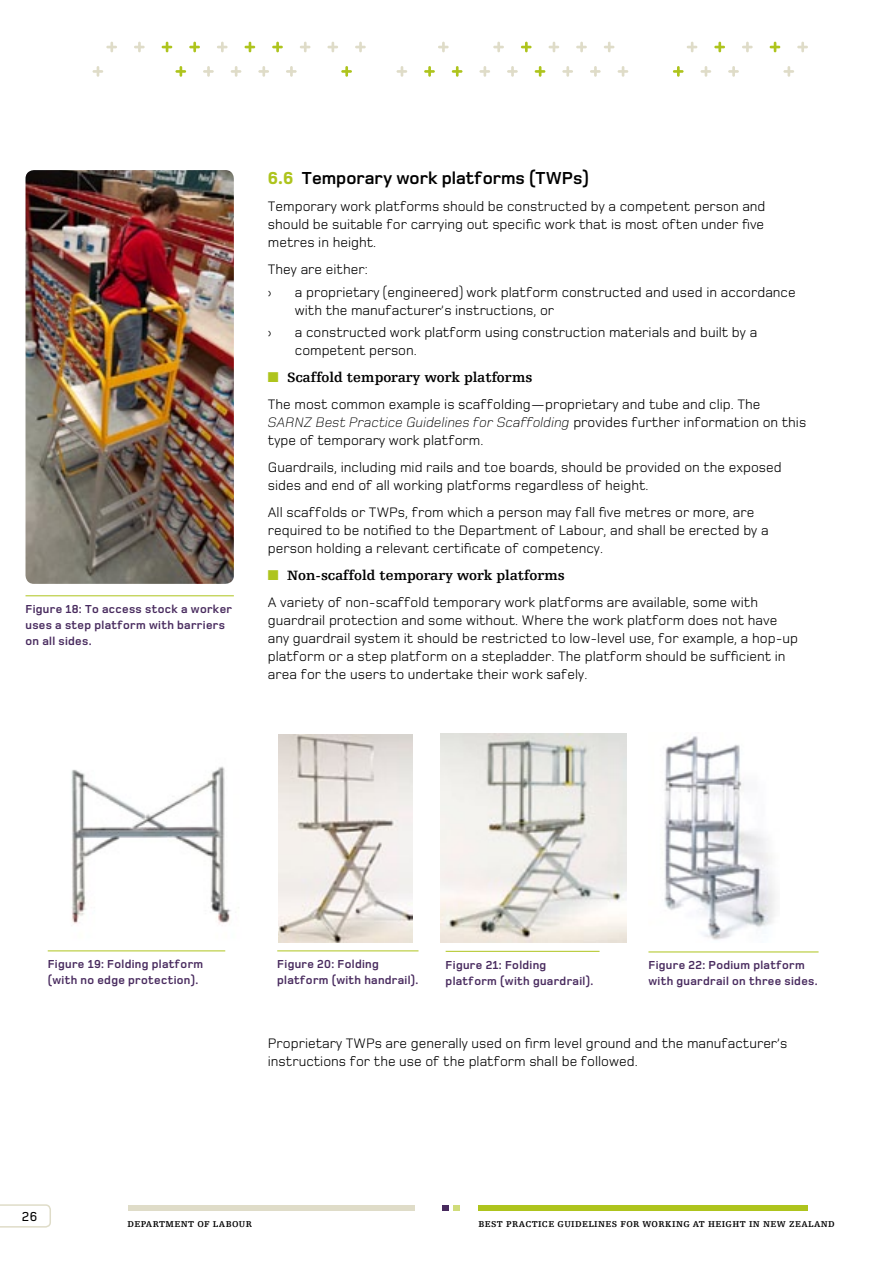
<style>
.page{position:relative;width:893px;height:1263px;background:#fff}
.page>*{position:absolute;margin:0;border:0;box-sizing:border-box;transform-origin:0 0}
.t1{font:700 18px "Foundry Monoline";color:#000}
.t2{font:14.25px/18px "Foundry Monoline";color:#000}
.t3{font:700 14.25px "Egyptienne F";color:#000}
.t4{font:500 13.5px "Foundry Monoline";color:#000}
.t5{font:700 12px/15.8px "Foundry Monoline";letter-spacing:.025em;color:#482a5e}
.t6{font:700 9px "Egyptienne F";letter-spacing:.04em;color:#000}
.s1{font-weight:800;color:#aec41d}
.s2{color:#aec41d}
.s3{font-weight:300;font-style:italic}
</style>
<div class="page">
<div style="left:478px;top:1205px;width:330px;height:5px;background:#aec41d"></div>
<div style="left:128px;top:1205px;width:286px;height:5px;background:#dfdcc8"></div>
<svg style="left:442px;top:1205px;width:17px;height:5px"></svg>
<svg style="left:0;top:1204px;width:51px;height:23px"></svg>
<svg style="left:93px;top:66px;width:10px;height:11px"></svg>
<svg style="left:203px;top:66px;width:11px;height:11px"></svg>
<svg style="left:231px;top:66px;width:10px;height:11px"></svg>
<svg style="left:258px;top:66px;width:11px;height:11px"></svg>
<svg style="left:286px;top:66px;width:11px;height:11px"></svg>
<svg style="left:397px;top:66px;width:10px;height:11px"></svg>
<svg style="left:479px;top:66px;width:11px;height:11px"></svg>
<svg style="left:507px;top:66px;width:11px;height:11px"></svg>
<svg style="left:562px;top:66px;width:11px;height:11px"></svg>
<svg style="left:590px;top:66px;width:11px;height:11px"></svg>
<svg style="left:618px;top:66px;width:10px;height:11px"></svg>
<svg style="left:700px;top:66px;width:11px;height:11px"></svg>
<svg style="left:728px;top:66px;width:11px;height:11px"></svg>
<svg style="left:783px;top:66px;width:11px;height:11px"></svg>
<svg style="left:106px;top:42px;width:11px;height:10px"></svg>
<svg style="left:134px;top:42px;width:11px;height:10px"></svg>
<svg style="left:217px;top:42px;width:11px;height:10px"></svg>
<svg style="left:300px;top:42px;width:10px;height:10px"></svg>
<svg style="left:327px;top:42px;width:11px;height:10px"></svg>
<svg style="left:355px;top:42px;width:11px;height:10px"></svg>
<svg style="left:438px;top:42px;width:11px;height:10px"></svg>
<svg style="left:493px;top:42px;width:11px;height:10px"></svg>
<svg style="left:549px;top:42px;width:10px;height:10px"></svg>
<svg style="left:576px;top:42px;width:11px;height:10px"></svg>
<svg style="left:604px;top:42px;width:10px;height:10px"></svg>
<svg style="left:687px;top:42px;width:10px;height:10px"></svg>
<svg style="left:742px;top:42px;width:11px;height:10px"></svg>
<svg style="left:797px;top:42px;width:11px;height:10px"></svg>
<svg style="left:175px;top:66px;width:11px;height:11px"></svg>
<svg style="left:341px;top:66px;width:11px;height:11px"></svg>
<svg style="left:424px;top:66px;width:11px;height:11px"></svg>
<svg style="left:452px;top:66px;width:10px;height:11px"></svg>
<svg style="left:535px;top:66px;width:10px;height:11px"></svg>
<svg style="left:673px;top:66px;width:11px;height:11px"></svg>
<svg style="left:162px;top:42px;width:10px;height:10px"></svg>
<svg style="left:189px;top:42px;width:11px;height:10px"></svg>
<svg style="left:245px;top:42px;width:10px;height:10px"></svg>
<svg style="left:272px;top:42px;width:11px;height:10px"></svg>
<svg style="left:521px;top:42px;width:11px;height:10px"></svg>
<svg style="left:714px;top:42px;width:11px;height:10px"></svg>
<svg style="left:770px;top:42px;width:10px;height:10px"></svg>
<hr style="left:26px;top:595px;width:208px;height:1px;background:#aec41d">
<img style="left:26px;top:170px;width:208px;height:414px">
<img style="left:71px;top:766px;width:168px;height:158px">
<img style="left:664px;top:736px;width:111px;height:204px">
<hr style="left:48px;top:950px;width:177px;height:1px;background:#aec41d">
<hr style="left:277px;top:950px;width:141px;height:1px;background:#aec41d">
<hr style="left:446px;top:951px;width:153px;height:1px;background:#aec41d">
<hr style="left:648px;top:951px;width:171px;height:1px;background:#aec41d">
<img style="left:278px;top:735px;width:134px;height:207px">
<img style="left:441px;top:733px;width:186px;height:209px">
<p class="t5" style="left:26px;top:601px;width:208px">Figure 18: To access stock a worker uses a step platform with barriers on all sides.</p>
<p class="t1" style="left:268px;top:168px;width:323px"><span class="s1">6.6</span> Temporary work platforms (TWPs)</p>
<p class="t2" style="left:268px;top:197px;width:499px;text-align:justify">Temporary work platforms should be constructed by a competent person and should be suitable for carrying out specific work that is most often under five metres in height.</p>
<p class="t2" style="left:268px;top:258px;width:101px;line-height:22.5px">They are either: ›</p>
<p class="t2" style="left:295px;top:283px;width:502px">a proprietary (engineered) work platform constructed and used in accordance with the manufacturer’s instructions, or</p>
<p class="t2" style="left:268px;top:323px;width:5px">›</p>
<p class="t2" style="left:295px;top:323px;width:464px">a constructed work platform using construction materials and built by a competent person.</p>
<p class="t3" style="left:268px;top:370px;width:266px"><span class="s2">■</span> Scaffold temporary work platforms</p>
<p class="t2" style="left:268px;top:395px;width:540px">The most common example is scaffolding—proprietary and tube and clip. The<br><span class="s3">SARNZ Best Practice Guidelines for Scaffolding</span> provides further information on this type of temporary work platform.</p>
<p class="t2" style="left:268px;top:458px;width:515px">Guardrails, including mid rails and toe boards, should be provided on the exposed sides and end of all working platforms regardless of height.</p>
<p class="t2" style="left:268px;top:503px;width:502px">All scaffolds or TWPs, from which a person may fall five metres or more, are required to be notified to the Department of Labour, and shall be erected by a person holding a relevant certificate of competency.</p>
<p class="t3" style="left:268px;top:568px;width:299px"><span class="s2">■</span> Non-scaffold temporary work platforms</p>
<p class="t2" style="left:268px;top:593px;width:532px">A variety of non-scaffold temporary work platforms are available, some with guardrail protection and some without. Where the work platform does not have any guardrail system it should be restricted to low-level use, for example, a hop-up platform or a step platform on a stepladder. The platform should be sufficient in area for the users to undertake their work safely.</p>
<p class="t5" style="left:48px;top:956px;width:157px">Figure 19: Folding platform (with no edge protection).</p>
<p class="t5" style="left:277px;top:956px;width:143px">Figure 20: Folding platform (with handrail).</p>
<p class="t5" style="left:446px;top:957px;width:149px">Figure 21: Folding platform (with guardrail).</p>
<p class="t5" style="left:648px;top:957px;width:171px">Figure 22: Podium platform with guardrail on three sides.</p>
<p class="t4" style="left:22px;top:1208px;width:17px">26</p>
<p class="t2" style="left:268px;top:1034px;width:521px">Proprietary TWPs are generally used on firm level ground and the manufacturer’s instructions for the use of the platform shall be followed.</p>
<p class="t6" style="left:128px;top:1219px;width:126px">DEPARTMENT OF LABOUR</p>
<p class="t6" style="left:478px;top:1219px;width:358px">BEST PRACTICE GUIDELINES FOR WORKING AT HEIGHT IN NEW ZEALAND</p>
</div>
